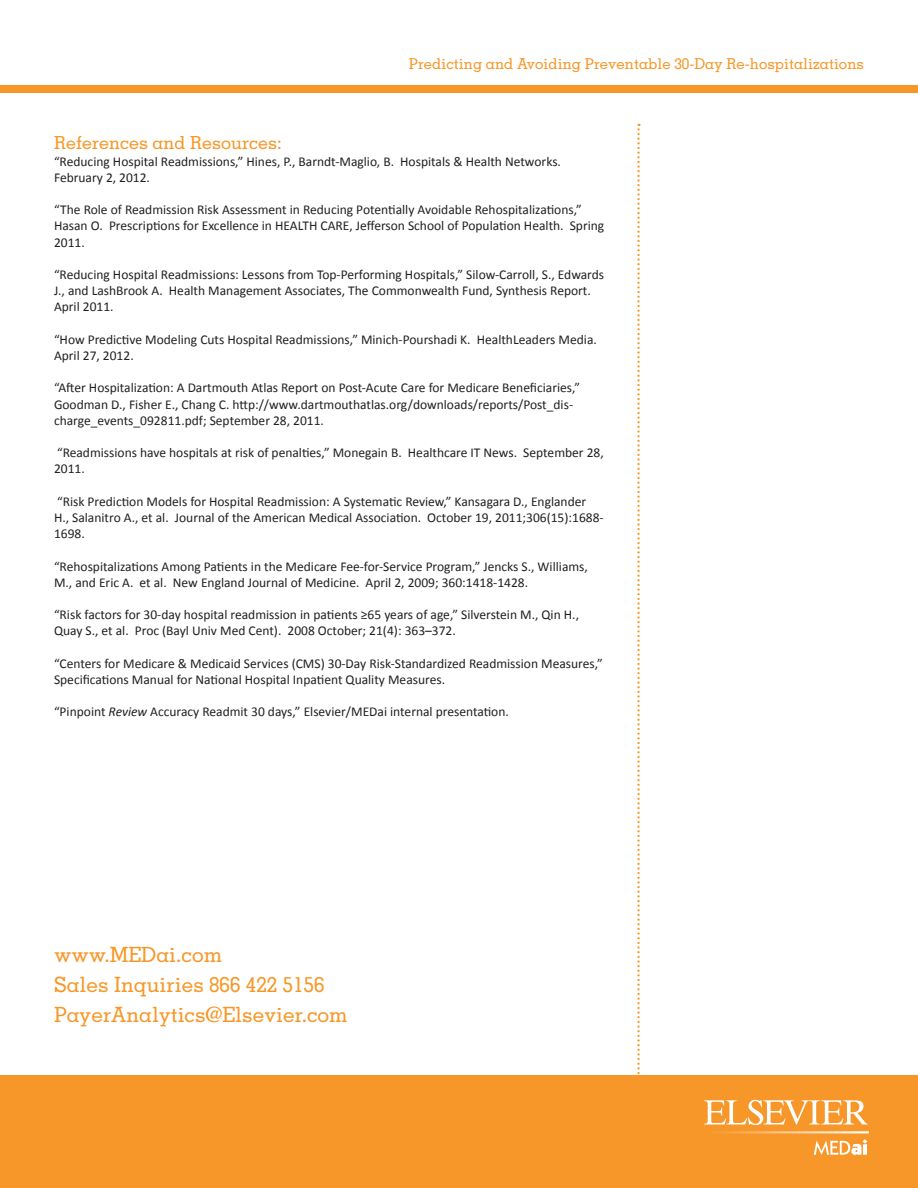
<style>
.page{position:relative;width:918px;height:1188px;background:#fff}
.page>*{position:absolute;margin:0;border:0;box-sizing:border-box;transform-origin:0 0}
.t1{font:500 21px/30px "Memphis";color:#f79727}
.t2{font:500 18px "Memphis";color:#f79727}
.t3{font:500 15px "Memphis";color:#f79727}
.t4{font:13.5px/16.2px "Calibri";color:#231f20}
.s1{font-style:italic}
</style>
<div class="page">
<svg style="left:637px;top:124px;width:3px;height:951px"></svg>
<div style="left:0;top:86px;width:918px;height:7px;background:#f79727"></div>
<div style="left:0;top:1075px;width:918px;height:113px;background:#f79729"></div>
<svg style="left:704px;top:1100px;width:165px;height:55px"></svg>
<p class="t3" style="left:409px;top:54px;width:457px">Predicting and Avoiding Preventable 30-Day Re-hospitalizations</p>
<h2 class="t2" style="left:54px;top:132px;width:229px">References and Resources:</h2>
<p class="t4" style="left:54px;top:152px;width:509px">“Reducing Hospital Readmissions,” Hines, P., Barndt-Maglio, B. Hospitals &amp; Health Networks.<br>February 2, 2012.</p>
<p class="t4" style="left:54px;top:201px;width:552px">“The Role of Readmission Risk Assessment in Reducing Potentially Avoidable Rehospitalizations,”<br>Hasan O. Prescriptions for Excellence in HEALTH CARE, Jefferson School of Population Health. Spring<br>2011.</p>
<p class="t4" style="left:54px;top:266px;width:552px">“Reducing Hospital Readmissions: Lessons from Top-Performing Hospitals,” Silow-Carroll, S., Edwards<br>J., and LashBrook A. Health Management Associates, The Commonwealth Fund, Synthesis Report.<br>April 2011.</p>
<p class="t4" style="left:54px;top:330px;width:544px">“How Predictive Modeling Cuts Hospital Readmissions,” Minich-Pourshadi K. HealthLeaders Media.<br>April 27, 2012.</p>
<p class="t4" style="left:54px;top:379px;width:528px">“After Hospitalization: A Dartmouth Atlas Report on Post-Acute Care for Medicare Beneficiaries,”<br>Goodman D., Fisher E., Chang C. http://www.dartmouthatlas.org/downloads/reports/Post_dis&shy;charge_events_092811.pdf; September 28, 2011.</p>
<p class="t4" style="left:54px;top:444px;width:551px">“Readmissions have hospitals at risk of penalties,” Monegain B. Healthcare IT News. September 28,<br>2011.</p>
<p class="t4" style="left:54px;top:492px;width:551px">“Risk Prediction Models for Hospital Readmission: A Systematic Review,” Kansagara D., Englander<br>H., Salanitro A., et al. Journal of the American Medical Association. October 19, 2011;306(15):1688-<br>1698.</p>
<p class="t4" style="left:54px;top:557px;width:535px">“Rehospitalizations Among Patients in the Medicare Fee-for-Service Program,” Jencks S., Williams,<br>M., and Eric A. et al. New England Journal of Medicine. April 2, 2009; 360:1418-1428.</p>
<p class="t4" style="left:54px;top:606px;width:527px">“Risk factors for 30-day hospital readmission in patients ≥65 years of age,” Silverstein M., Qin H.,<br>Quay S., et al. Proc (Bayl Univ Med Cent). 2008 October; 21(4): 363–372.</p>
<p class="t4" style="left:54px;top:654px;width:550px">“Centers for Medicare &amp; Medicaid Services (CMS) 30-Day Risk-Standardized Readmission Measures,”<br>Specifications Manual for National Hospital Inpatient Quality Measures.</p>
<p class="t4" style="left:54px;top:703px;width:456px">“Pinpoint <span class="s1">Review</span> Accuracy Readmit 30 days,” Elsevier/MEDai internal presentation.</p>
<h1 class="t1" style="left:54px;top:939px;width:295px">www.MEDai.com<br>Sales Inquiries 866 422 5156<br>PayerAnalytics@Elsevier.com</h1>
</div>
